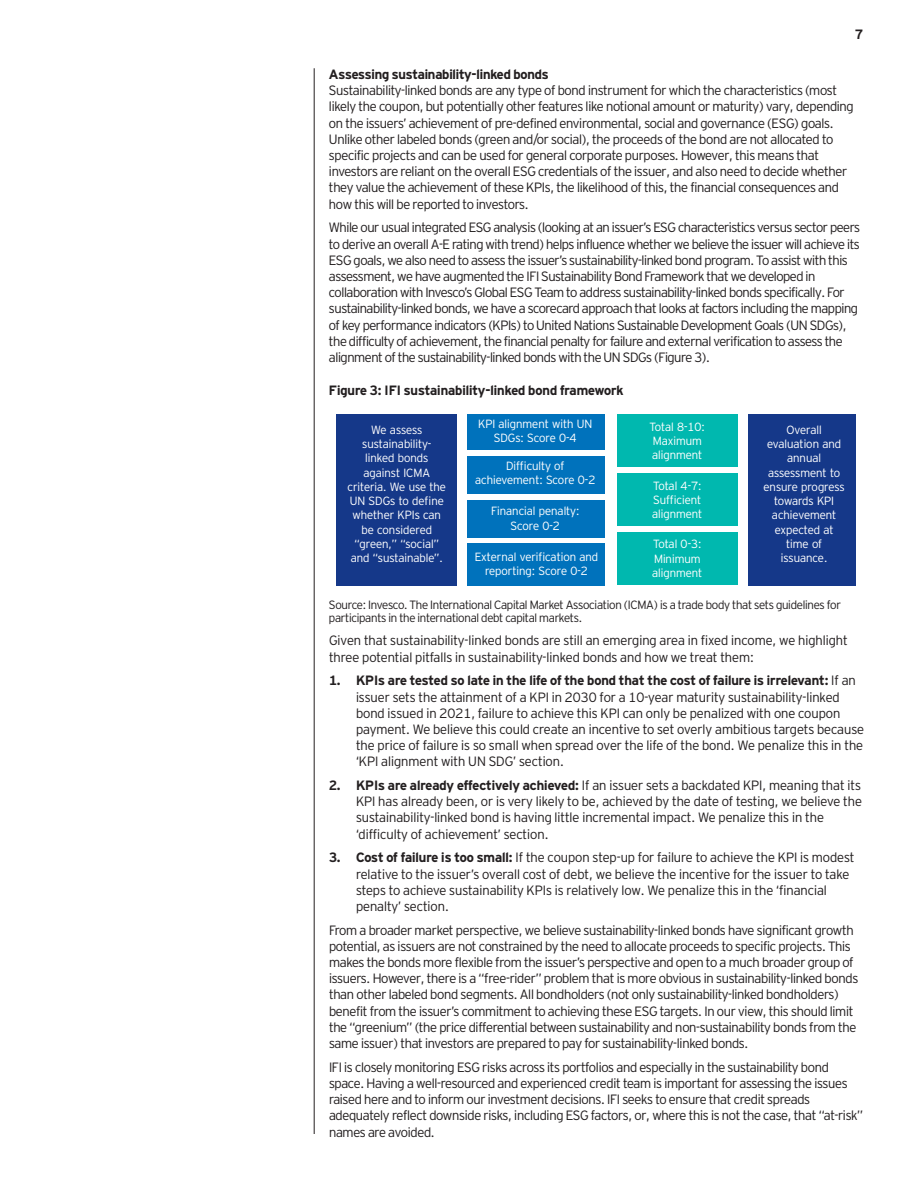
<style>
.page{position:relative;width:918px;height:1188px;background:#fff}
.page>*{position:absolute;margin:0;border:0;box-sizing:border-box;transform-origin:0 0}
.T3a{font:300 13.5px/16.2px "Invesco Interstate";letter-spacing:-.02em;color:#231f20}
.T3a-2{font:300 13.5px/16.2px "Invesco Interstate";color:#231f20}
.T3a-3{font:700 13.5px "Invesco Interstate";color:#231f20}
.T3{font:300 12px/13.2px "Invesco Interstate";letter-spacing:-.02em;color:#231f20}
.t1{font:300 11.85px/14.2px "Invesco Interstate";color:#fff;text-align:center}
.s1{font-weight:700}
</style>
<div class="page">
<hr style="left:314px;top:68px;width:1px;height:1066px;background:#231f20">
<div style="left:337px;top:414px;width:120px;height:172px;background:#153889"></div>
<div style="left:467px;top:414px;width:138px;height:36px;background:#0072bc"></div>
<div style="left:467px;top:456px;width:138px;height:38px;background:#0072bc"></div>
<div style="left:467px;top:500px;width:138px;height:38px;background:#0072bc"></div>
<div style="left:467px;top:543px;width:138px;height:43px;background:#0072bc"></div>
<div style="left:617px;top:414px;width:121px;height:53px;background:#00b8af"></div>
<div style="left:617px;top:473px;width:121px;height:53px;background:#00b8af"></div>
<div style="left:617px;top:532px;width:121px;height:53px;background:#00b8af"></div>
<div style="left:749px;top:414px;width:107px;height:172px;background:#153889"></div>
<p class="T3a-3" style="left:855px;top:26px;width:9px">7</p>
<p class="T3a" style="left:329px;top:66px;width:526px"><span class="s1">Assessing sustainability-linked bonds<br></span>Sustainability-linked bonds are any type of bond instrument for which the characteristics (most likely the coupon, but potentially other features like notional amount or maturity) vary, depending on the issuers’ achievement of pre-defined environmental, social and governance (ESG) goals.<br>Unlike other labeled bonds (green and/or social), the proceeds of the bond are not allocated to specific projects and can be used for general corporate purposes. However, this means that investors are reliant on the overall ESG credentials of the issuer, and also need to decide whether they value the achievement of these KPIs, the likelihood of this, the financial consequences and how this will be reported to investors.</p>
<p class="T3a" style="left:329px;top:219px;width:533px">While our usual integrated ESG analysis (looking at an issuer’s ESG characteristics versus sector peers to derive an overall A-E rating with trend) helps influence whether we believe the issuer will achieve its ESG goals, we also need to assess the issuer’s sustainability-linked bond program. To assist with this assessment, we have augmented the IFI Sustainability Bond Framework that we developed in collaboration with Invesco’s Global ESG Team to address sustainability-linked bonds specifically. For sustainability-linked bonds, we have a scorecard approach that looks at factors including the mapping of key performance indicators (KPIs) to United Nations Sustainable Development Goals (UN SDGs), the difficulty of achievement, the financial penalty for failure and external verification to assess the alignment of the sustainability-linked bonds with the UN SDGs (Figure 3).</p>
<p class="T3a-3" style="left:329px;top:382px;width:296px">Figure 3: IFI sustainability-linked bond framework</p>
<p class="t1" style="left:348px;top:422px;width:100px">We assess sustainability&shy;linked bonds against ICMA criteria. We use the<br>UN SDGs to define whether KPIs can be considered “green,” “social” and “sustainable”.</p>
<p class="t1" style="left:764px;top:422px;width:83px">Overall evaluation and annual assessment to ensure progress towards KPI achievement expected at time of issuance.</p>
<p class="t1" style="left:478px;top:417px;width:116px">KPI alignment with UN<br>SDGs: Score 0-4</p>
<p class="t1" style="left:650px;top:419px;width:57px;text-align:left">Total 8-10:<br>Maximum alignment</p>
<p class="t1" style="left:652px;top:479px;width:52px;text-align:justify">Total 4-7:<br>Sufficient alignment</p>
<p class="t1" style="left:652px;top:537px;width:52px;text-align:left">Total 0-3:<br>Minimum alignment</p>
<p class="t1" style="left:475px;top:459px;width:122px">Difficulty of achievement: Score 0-2</p>
<p class="t1" style="left:491px;top:504px;width:90px">Financial penalty:<br>Score 0-2</p>
<p class="t1" style="left:475px;top:550px;width:125px">External verification and reporting: Score 0-2</p>
<p class="T3" style="left:329px;top:598px;width:513px">Source: Invesco. The International Capital Market Association (ICMA) is a trade body that sets guidelines for participants in the international debt capital markets.</p>
<p class="T3a-2" style="left:329px;top:633px;width:520px">Given that sustainability-linked bonds are still an emerging area in fixed income, we highlight three potential pitfalls in sustainability-linked bonds and how we treat them:</p>
<p class="T3a-2" style="left:356px;top:672px;width:510px;text-indent:-27px"><span class="s1">1. KPIs are tested so late in the life of the bond that the cost of failure is irrelevant:</span> If an issuer sets the attainment of a KPI in 2030 for a 10-year maturity sustainability-linked bond issued in 2021, failure to achieve this KPI can only be penalized with one coupon payment. We believe this could create an incentive to set overly ambitious targets because the price of failure is so small when spread over the life of the bond. We penalize this in the ‘KPI alignment with UN SDG’ section.</p>
<p class="T3a-2" style="left:356px;top:777px;width:507px;text-indent:-27px"><span class="s1">2. KPIs are already effectively achieved:</span> If an issuer sets a backdated KPI, meaning that its KPI has already been, or is very likely to be, achieved by the date of testing, we believe the sustainability-linked bond is having little incremental impact. We penalize this in the ‘difficulty of achievement’ section.</p>
<p class="T3a-2" style="left:356px;top:849px;width:500px;text-indent:-27px"><span class="s1">3. Cost of failure is too small:</span> If the coupon step-up for failure to achieve the KPI is modest relative to the issuer’s overall cost of debt, we believe the incentive for the issuer to take steps to achieve sustainability KPIs is relatively low. We penalize this in the ‘financial penalty’ section.</p>
<p class="T3a" style="left:329px;top:922px;width:531px">From a broader market perspective, we believe sustainability-linked bonds have significant growth potential, as issuers are not constrained by the need to allocate proceeds to specific projects. This makes the bonds more flexible from the issuer’s perspective and open to a much broader group of issuers. However, there is a “free-rider” problem that is more obvious in sustainability-linked bonds than other labeled bond segments. All bondholders (not only sustainability-linked bondholders) benefit from the issuer’s commitment to achieving these ESG targets. In our view, this should limit the “greenium” (the price differential between sustainability and non-sustainability bonds from the same issuer) that investors are prepared to pay for sustainability-linked bonds.</p>
<p class="T3a" style="left:329px;top:1059px;width:536px">IFI is closely monitoring ESG risks across its portfolios and especially in the sustainability bond space. Having a well-resourced and experienced credit team is important for assessing the issues raised here and to inform our investment decisions. IFI seeks to ensure that credit spreads adequately reflect downside risks, including ESG factors, or, where this is not the case, that “at-risk” names are avoided.</p>
</div>
